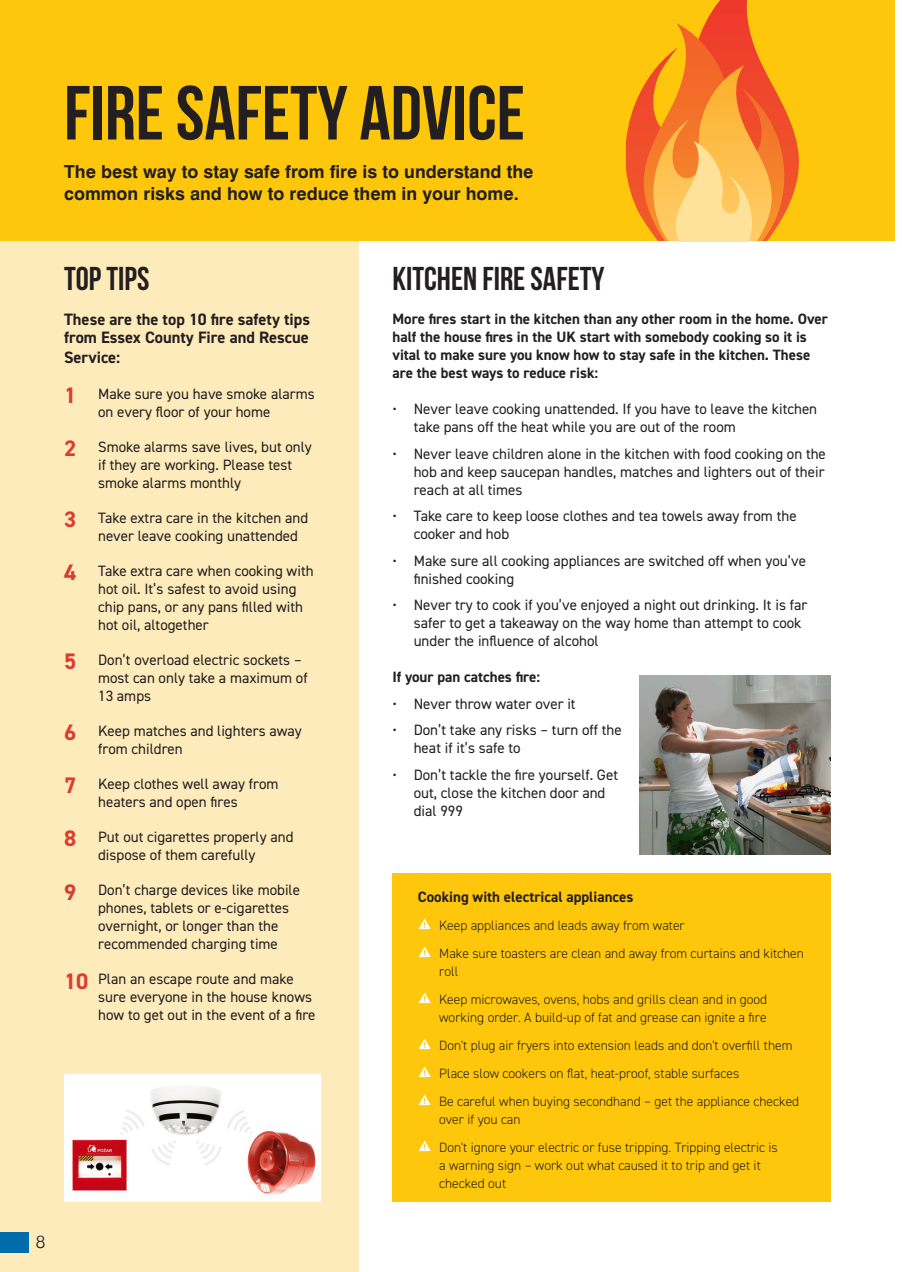
<style>
.page{position:relative;width:902px;height:1272px;background:#fff}
.page>*{position:absolute;margin:0;border:0;box-sizing:border-box;transform-origin:0 0}
.t1{font:700 76.5px "Bebas Neue";color:#231f20}
.t2{font:700 33px "Bebas Neue";color:#231f20}
.t3{font:700 18px/21.6px "Swiss 721 BT";color:#231f20}
.t4{font:300 18px "Swiss 721 BT";color:#231f20}
.t5{font:700 16.5px/18px "DIN2014";color:#231f20}
.t6{font:15px/18px "DIN2014";color:#231f20}
.t7{font:700 15px/18px "DIN2014";color:#231f20}
.t8{font:300 13.5px/18px "DIN2014";color:#231f20}
.s1{font-weight:700;font-size:22.5px;color:#dc3c2f}
.s2{font-family:"Entypo";font-weight:400;font-size:24px;color:#fff}
</style>
<div class="page">
<div style="left:0;top:241px;width:358px;height:1031px;background:#feebbb"></div>
<div style="left:0;top:0;width:894px;height:241px;background:#fec70c"></div>
<svg style="left:626px;top:0;width:173px;height:241px"></svg>
<img style="left:65px;top:1074px;width:255px;height:127px">
<div style="left:392px;top:873px;width:438px;height:328px;background:#fec70c"></div>
<div style="left:0;top:1232px;width:29px;height:20px;background:#006daa"></div>
<img style="left:639px;top:675px;width:191px;height:180px">
<p class="t1" style="left:64px;top:71px;width:462px">FIRE SAFETY ADVICE</p>
<p class="t3" style="left:64px;top:161px;width:471px">The best way to stay safe from fire is to understand the common risks and how to reduce them in your home.</p>
<p class="t2" style="left:64px;top:261px;width:87px">TOP TIPS</p>
<p class="t5" style="left:64px;top:310px;width:247px">These are the top 10 fire safety tips from Essex County Fire and Rescue</p>
<p class="t5" style="left:64px;top:348px;width:58px">Service:</p>
<p class="t6" style="left:98px;top:384px;width:218px;text-indent:-34px"><span class="s1">1</span> Make sure you have smoke alarms on every floor of your home</p>
<p class="t6" style="left:98px;top:437px;width:215px;text-indent:-34px"><span class="s1">2</span> Smoke alarms save lives, but only if they are working. Please test smoke alarms monthly</p>
<p class="t6" style="left:98px;top:508px;width:211px;text-indent:-34px"><span class="s1">3</span> Take extra care in the kitchen and never leave cooking unattended</p>
<p class="t6" style="left:98px;top:561px;width:217px;text-indent:-34px"><span class="s1">4</span> Take extra care when cooking with hot oil. It’s safest to avoid using chip pans, or any pans filled with hot oil, altogether</p>
<p class="t6" style="left:98px;top:650px;width:211px;text-indent:-34px"><span class="s1">5</span> Don’t overload electric sockets – most can only take a maximum of<br>13 amps</p>
<p class="t6" style="left:98px;top:721px;width:205px;text-indent:-34px"><span class="s1">6</span> Keep matches and lighters away from children</p>
<p class="t6" style="left:64px;top:774px;width:216px;text-align:center"><span class="s1">7</span> Keep clothes well away from heaters and open fires</p>
<p class="t6" style="left:64px;top:827px;width:231px;text-align:center"><span class="s1">8</span> Put out cigarettes properly and dispose of them carefully</p>
<p class="t6" style="left:98px;top:880px;width:203px;text-indent:-34px"><span class="s1">9</span> Don’t charge devices like mobile phones, tablets or e-cigarettes overnight, or longer than the recommended charging time</p>
<p class="t6" style="left:98px;top:969px;width:219px;text-indent:-34px"><span class="s1">10</span> Plan an escape route and make sure everyone in the house knows how to get out in the event of a fire</p>
<p class="t4" style="left:36px;top:1231px;width:11px">8</p>
<p class="t2" style="left:392px;top:261px;width:214px">KITCHEN FIRE SAFETY</p>
<p class="t7" style="left:392px;top:310px;width:437px">More fires start in the kitchen than any other room in the home. Over half the house fires in the UK start with somebody cooking so it is vital to make sure you know how to stay safe in the kitchen. These are the best ways to reduce risk:</p>
<p class="t6" style="left:413px;top:400px;width:405px;text-indent:-21px">• Never leave cooking unattended. If you have to leave the kitchen take pans off the heat while you are out of the room</p>
<p class="t6" style="left:413px;top:444px;width:413px;text-align:justify;text-indent:-21px">• Never leave children alone in the kitchen with food cooking on the hob and keep saucepan handles, matches and lighters out of their reach at all times</p>
<p class="t6" style="left:413px;top:507px;width:384px;text-indent:-21px">• Take care to keep loose clothes and tea towels away from the cooker and hob</p>
<p class="t6" style="left:413px;top:551px;width:394px;text-indent:-21px">• Make sure all cooking appliances are switched off when you’ve finished cooking</p>
<p class="t6" style="left:413px;top:596px;width:395px;text-indent:-21px">• Never try to cook if you’ve enjoyed a night out drinking. It is far safer to get a takeaway on the way home than attempt to cook under the influence of alcohol</p>
<p class="t7" style="left:392px;top:668px;width:149px">If your pan catches fire:</p>
<p class="t6" style="left:392px;top:694px;width:185px">• Never throw water over it</p>
<p class="t6" style="left:413px;top:721px;width:209px;text-indent:-21px">• Don’t take any risks – turn off the heat if it’s safe to</p>
<p class="t6" style="left:413px;top:765px;width:206px;text-indent:-21px">• Don’t tackle the fire yourself. Get out, close the kitchen door and dial 999</p>
<p class="t7" style="left:418px;top:887px;width:217px">Cooking with electrical appliances</p>
<p class="t8" style="left:418px;top:916px;width:268px"><span class="s2">c</span> Keep appliances and leads away from water</p>
<p class="t8" style="left:439px;top:944px;width:366px;text-indent:-21px"><span class="s2">c</span> Make sure toasters are clean and away from curtains and kitchen roll</p>
<p class="t8" style="left:418px;top:990px;width:351px;text-align:right"><span class="s2">c</span> Keep microwaves, ovens, hobs and grills clean and in good working order. A build-up of fat and grease can ignite a fire</p>
<p class="t8" style="left:418px;top:1036px;width:376px"><span class="s2">c</span> Don't plug air fryers into extension leads and don't overfill them</p>
<p class="t8" style="left:418px;top:1064px;width:323px"><span class="s2">c</span> Place slow cookers on flat, heat-proof, stable surfaces</p>
<p class="t8" style="left:439px;top:1092px;width:361px;text-indent:-21px"><span class="s2">c</span> Be careful when buying secondhand – get the appliance checked over if you can</p>
<p class="t8" style="left:439px;top:1138px;width:340px;text-indent:-21px"><span class="s2">c</span> Don't ignore your electric or fuse tripping. Tripping electric is a warning sign – work out what caused it to trip and get it checked out</p>
</div>
